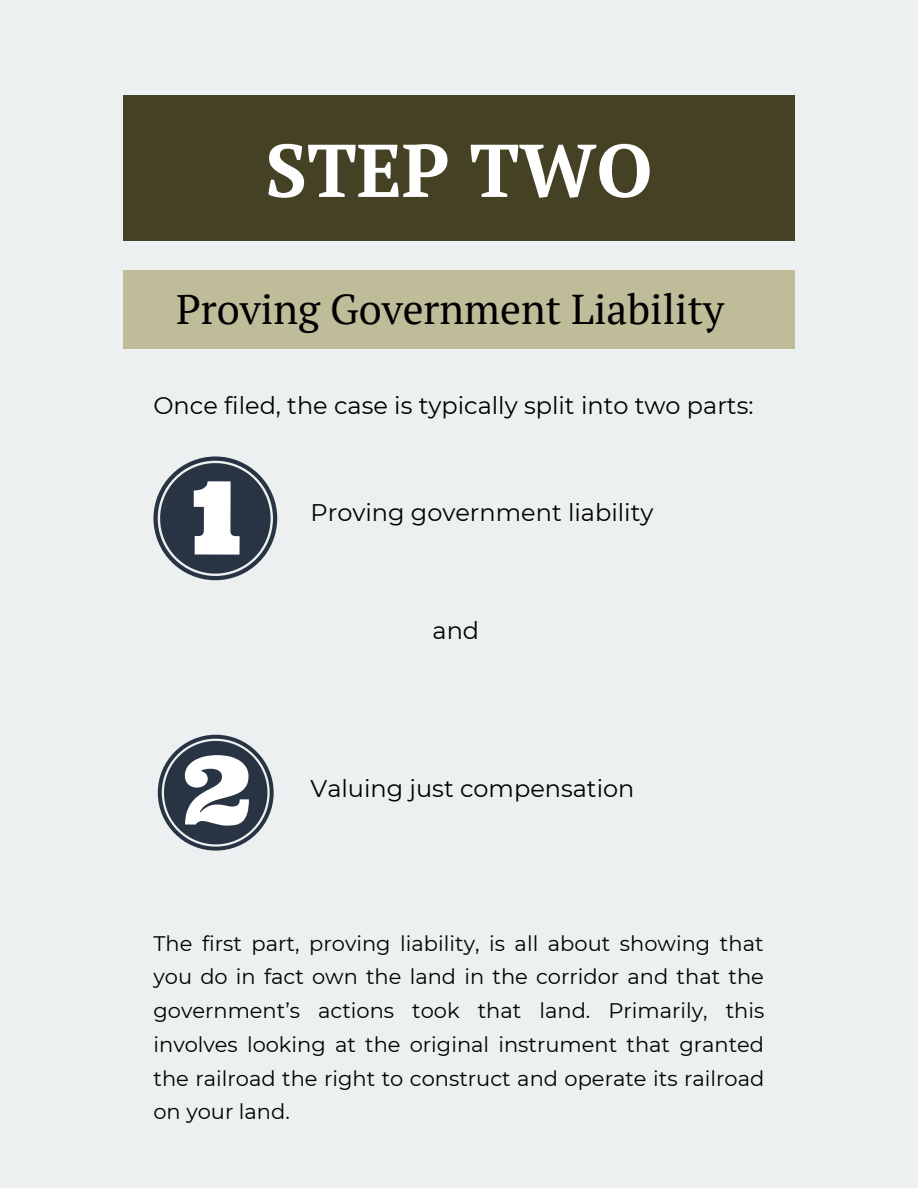
<style>
.page{position:relative;width:918px;height:1188px;background:#ecf0f0}
.page>*{position:absolute;margin:0;border:0;box-sizing:border-box;transform-origin:0 0}
.t1{font:700 74.55px "PT Serif";color:#fff}
.t2{font:41.55px "PT Serif";color:#000}
.t3{font:24px "Montserrat";color:#000}
.t4{font:21px/33.8px "Montserrat";color:#000;text-align:justify}
</style>
<div class="page">
<div style="left:123px;top:95px;width:672px;height:146px;background:#444125"></div>
<div style="left:123px;top:270px;width:672px;height:79px;background:#bfbd99"></div>
<svg style="left:153px;top:456px;width:124px;height:124px"></svg>
<svg style="left:158px;top:735px;width:116px;height:116px"></svg>
<h1 class="t1" style="left:265px;top:119px;width:389px">STEP TWO</h1>
<h2 class="t2" style="left:176px;top:281px;width:549px">Proving Government Liability</h2>
<p class="t3" style="left:153px;top:391px;width:602px">Once filed, the case is typically split into two parts:</p>
<p class="t3" style="left:311px;top:498px;width:344px">Proving government liability</p>
<p class="t3" style="left:433px;top:616px;width:48px">and</p>
<p class="t3" style="left:311px;top:773px;width:325px">Valuing just compensation</p>
<p class="t4" style="left:153px;top:926px;width:612px">The first part, proving liability, is all about showing that you do in fact own the land in the corridor and that the government’s actions took that land. Primarily, this involves looking at the original instrument that granted the railroad the right to construct and operate its railroad on your land.</p>
</div>
